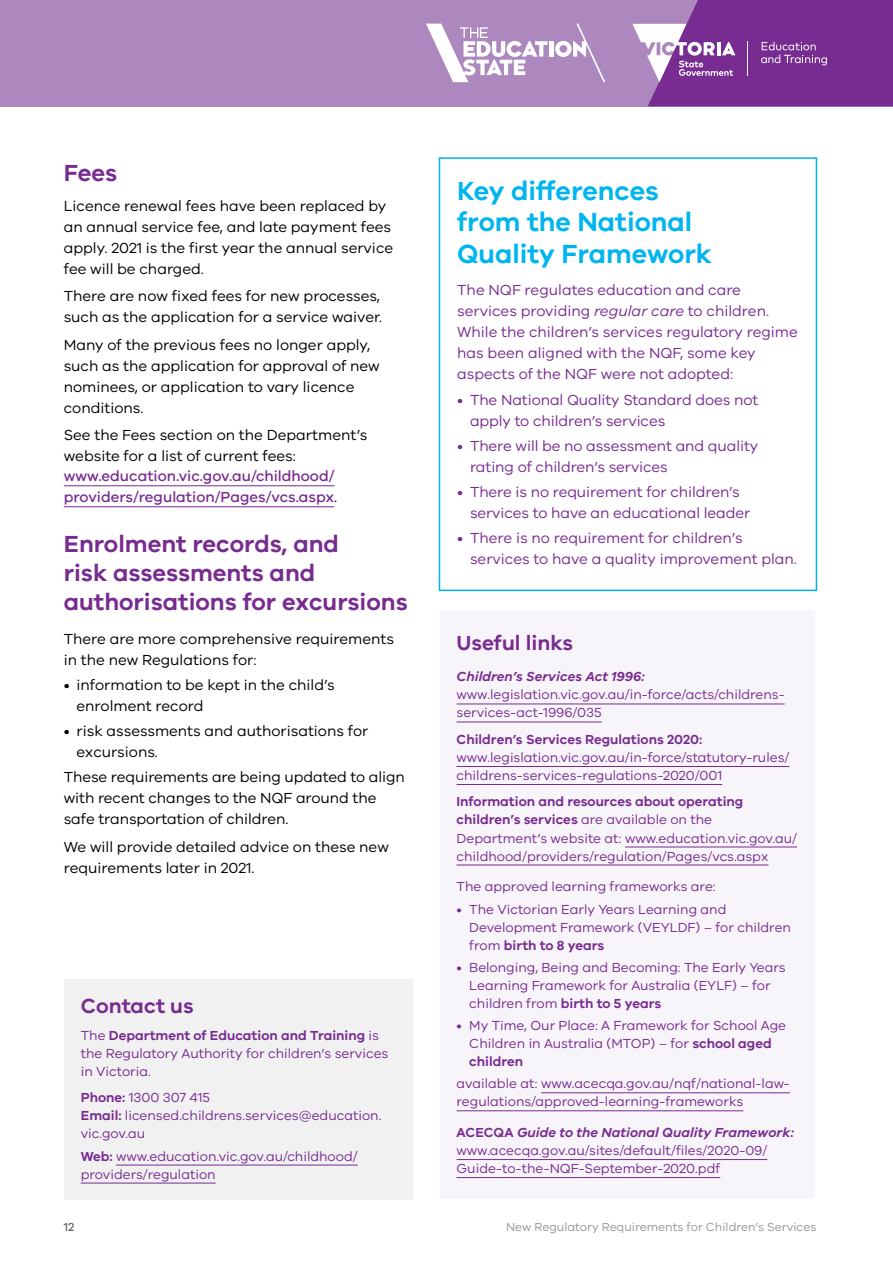
<style>
.page{position:relative;width:893px;height:1263px;background:#fff}
.page>*{position:absolute;margin:0;border:0;box-sizing:border-box;transform-origin:0 0}
.H2_purple_single_col{font:600 27px/31.5px "VIC";color:#00b5ef}
.H3_Cyan{font:600 24px/28.8px "VIC";color:#782b90}
.H2_purple_single_col-2{font:600 21px "VIC";color:#782b90}
.Body{font:15px/21px "VIC";color:#000}
.Body_Purple{font:15px/21px "VIC";letter-spacing:-.005em;color:#782b90}
.Body-2{font:500 15px/20.7px "VIC";color:#782b90}
.Body-3{font:13.5px/18px "VIC";color:#782b90}
.Table_Body{font:13.5px/18px "VIC";color:#782b90}
.t1{font:12px "VIC";color:#939598}
.t2{font:500 12px "VIC";color:#636466}
.s1{font-weight:400;color:#000}
.s2{font-weight:600}
.s3{font-style:italic}
.s4{font-weight:600;font-style:italic}
</style>
<div class="page">
<div style="left:439px;top:157px;width:378px;height:434px;border:2px solid #00b5ef"></div>
<hr style="left:64px;top:485px;width:271px;height:1px;background:#782b90">
<hr style="left:64px;top:506px;width:270px;height:1px;background:#782b90">
<div style="left:439px;top:610px;width:377px;height:589px;background:#f8f5fa"></div>
<hr style="left:457px;top:704px;width:328px;height:1px;background:#782b90">
<hr style="left:457px;top:722px;width:145px;height:1px;background:#782b90">
<hr style="left:457px;top:766px;width:332px;height:1px;background:#782b90">
<hr style="left:457px;top:784px;width:265px;height:1px;background:#782b90">
<hr style="left:625px;top:847px;width:172px;height:1px;background:#782b90">
<hr style="left:457px;top:865px;width:311px;height:1px;background:#782b90">
<hr style="left:541px;top:1092px;width:249px;height:1px;background:#782b90">
<hr style="left:457px;top:1110px;width:286px;height:1px;background:#782b90">
<hr style="left:457px;top:1159px;width:310px;height:1px;background:#782b90">
<hr style="left:457px;top:1177px;width:263px;height:1px;background:#782b90">
<div style="left:64px;top:979px;width:348px;height:221px;background:#f1f1f2"></div>
<hr style="left:116px;top:1165px;width:242px;height:1px;background:#782b90">
<hr style="left:81px;top:1183px;width:135px;height:1px;background:#782b90">
<div style="left:0;top:0;width:893px;height:106px;background:#ac88be"></div>
<svg style="left:632px;top:0;width:261px;height:106px;background:#88469e"></svg>
<hr style="left:549px;top:41px;width:4px;height:16px;background:#fff">
<svg style="left:555px;top:24px;width:50px;height:58px"></svg>
<svg style="left:426px;top:24px;width:122px;height:58px"></svg>
<p class="H3_Cyan" style="left:64px;top:158px;width:55px">Fees</p>
<p class="Body" style="left:64px;top:195px;width:331px">Licence renewal fees have been replaced by an annual service fee, and late payment fees apply. 2021 is the first year the annual service fee will be charged.</p>
<p class="Body" style="left:64px;top:285px;width:320px">There are now fixed fees for new processes, such as the application for a service waiver.</p>
<p class="Body" style="left:64px;top:334px;width:318px">Many of the previous fees no longer apply, such as the application for approval of new nominees, or application to vary licence conditions.</p>
<p class="Body-2" style="left:64px;top:424px;width:305px"><span class="s1">See the Fees section on the Department’s website for a list of current fees: </span>www.education.vic.gov.au/childhood/ providers/regulation/Pages/vcs.aspx<span class="s1">.</span></p>
<p class="H3_Cyan" style="left:64px;top:529px;width:345px">Enrolment records, and<br>risk assessments and authorisations for excursions</p>
<p class="Body" style="left:64px;top:628px;width:332px">There are more comprehensive requirements in the new Regulations for:</p>
<p class="Body" style="left:77px;top:674px;width:260px;text-indent:-13px">• information to be kept in the child’s enrolment record</p>
<p class="Body" style="left:77px;top:720px;width:293px;text-indent:-13px">• risk assessments and authorisations for excursions.</p>
<p class="Body" style="left:64px;top:766px;width:343px">These requirements are being updated to align with recent changes to the NQF around the safe transportation of children.</p>
<p class="Body" style="left:64px;top:836px;width:327px">We will provide detailed advice on these new requirements later in 2021.</p>
<p class="H2_purple_single_col-2" style="left:81px;top:993px;width:114px">Contact us</p>
<p class="Table_Body" style="left:81px;top:1026px;width:309px">The <span class="s2">Department of Education and Training</span> is the Regulatory Authority for children’s services in Victoria.</p>
<p class="Table_Body" style="left:81px;top:1088px;width:302px"><span class="s2">Phone:</span> 1300 307 415<br><span class="s2">Email:</span> licensed.childrens.services@education. vic.gov.au</p>
<p class="Table_Body" style="left:81px;top:1146px;width:278px"><span class="s2">Web:</span> www.education.vic.gov.au/childhood/ providers/regulation</p>
<p class="t2" style="left:64px;top:1220px;width:12px">12</p>
<p class="H2_purple_single_col" style="left:457px;top:174px;width:256px">Key differences from the National<br>Quality Framework</p>
<p class="Body_Purple" style="left:457px;top:279px;width:342px">The NQF regulates education and care services providing <span class="s3">regular care</span> to children.<br>While the children’s services regulatory regime has been aligned with the NQF, some key aspects of the NQF were not adopted:</p>
<p class="Body_Purple" style="left:470px;top:389px;width:290px;text-indent:-13px">• The National Quality Standard does not apply to children’s services</p>
<p class="Body_Purple" style="left:470px;top:435px;width:290px;text-indent:-13px">• There will be no assessment and quality rating of children’s services</p>
<p class="Body_Purple" style="left:470px;top:481px;width:282px;text-indent:-13px">• There is no requirement for children’s services to have an educational leader</p>
<p class="Body_Purple" style="left:470px;top:527px;width:328px;text-indent:-13px">• There is no requirement for children’s services to have a quality improvement plan.</p>
<p class="H2_purple_single_col-2" style="left:457px;top:631px;width:118px">Useful links</p>
<p class="Body-3" style="left:457px;top:667px;width:330px"><span class="s4">Children’s Services Act 1996: </span>www.legislation.vic.gov.au/in-force/acts/childrens&shy;services-act-1996/035</p>
<p class="Body-3" style="left:457px;top:730px;width:334px"><span class="s2">Children’s Services Regulations 2020: </span>www.legislation.vic.gov.au/in-force/statutory-rules/ childrens-services-regulations-2020/001</p>
<p class="Body-3" style="left:457px;top:792px;width:342px"><span class="s2">Information and resources about operating children’s services</span> are available on the Department’s website at: www.education.vic.gov.au/ childhood/providers/regulation/Pages/vcs.aspx</p>
<p class="Body-3" style="left:457px;top:877px;width:261px">The approved learning frameworks are:</p>
<p class="Body-3" style="left:469px;top:899px;width:323px;text-indent:-13px">• The Victorian Early Years Learning and<br>Development Framework (VEYLDF) – for children from <span class="s2">birth to 8 years</span></p>
<p class="Body-3" style="left:469px;top:958px;width:318px;text-indent:-13px">• Belonging, Being and Becoming: The Early Years<br>Learning Framework for Australia (EYLF) – for children from <span class="s2">birth to 5 years</span></p>
<p class="Body-3" style="left:469px;top:1016px;width:318px;text-indent:-13px">• My Time, Our Place: A Framework for School Age<br>Children in Australia (MTOP) – for <span class="s2">school aged children</span></p>
<p class="Body-3" style="left:457px;top:1074px;width:335px">available at: www.acecqa.gov.au/nqf/national-law&shy;regulations/approved-learning-frameworks</p>
<p class="Body-3" style="left:457px;top:1123px;width:339px"><span class="s2">ACECQA</span> <span class="s4">Guide to the National Quality Framework: </span>www.acecqa.gov.au/sites/default/files/2020-09/<br>Guide-to-the-NQF-September-2020.pdf</p>
<p class="t1" style="left:506px;top:1220px;width:312px">New Regulatory Requirements for Children’s Services</p>
</div>
